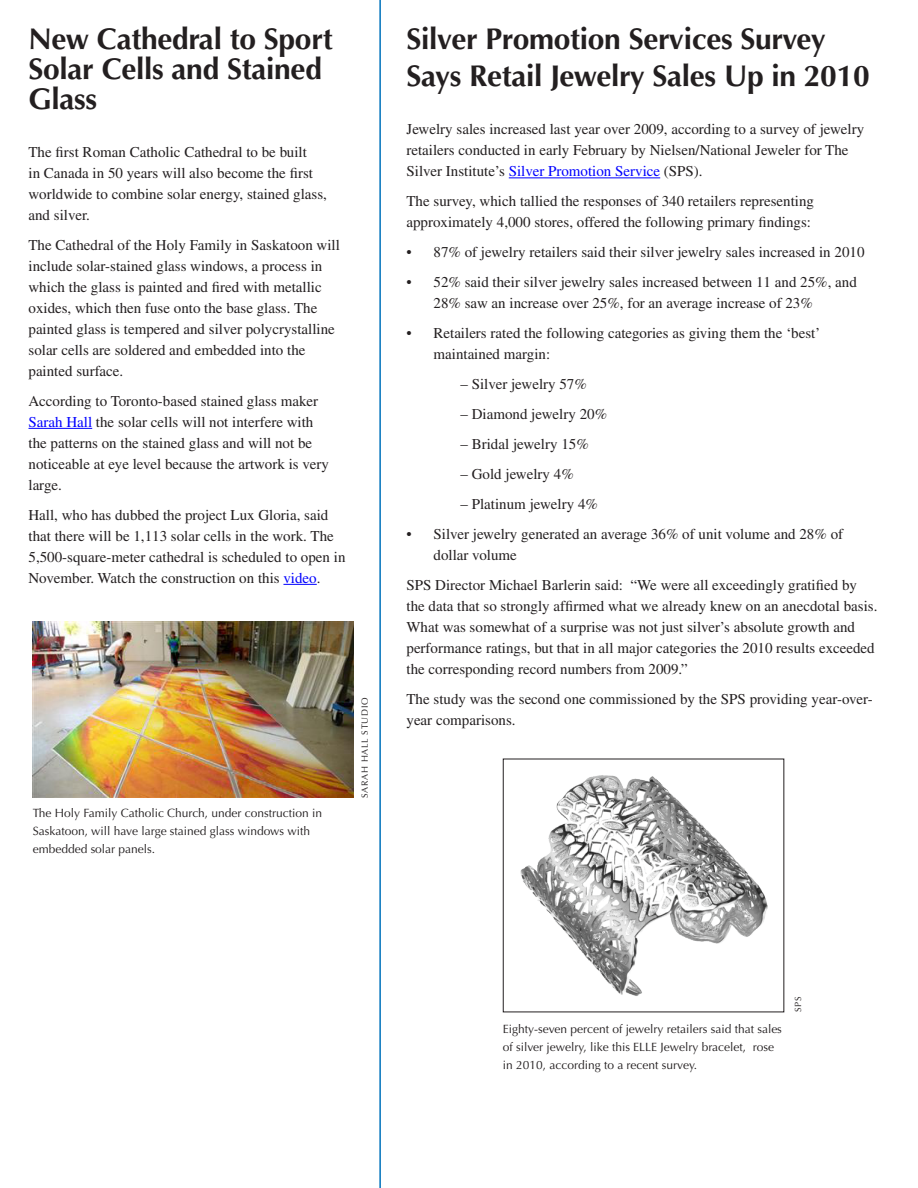
<style>
.page{position:relative;width:918px;height:1188px;background:#fff}
.page>*{position:absolute;margin:0;border:0;box-sizing:border-box;transform-origin:0 0}
.t1{font:700 30px/30px "Optima";letter-spacing:-.01em;color:#231f20}
.t2{font:15px/21px "Times";color:#231f20}
.t3{font:12px/18px "Optima";color:#231f20}
.t4{font:9px "Optima";letter-spacing:.075em;color:#231f20}
.s1{color:#00f}
</style>
<div class="page">
<hr style="left:28px;top:428px;width:64px;height:1px;background:#00f">
<hr style="left:283px;top:584px;width:34px;height:1px;background:#00f">
<hr style="left:509px;top:177px;width:151px;height:1px;background:#00f">
<hr style="left:379px;top:0;width:2px;height:1188px;background:#0072bc">
<img style="left:33px;top:621px;width:321px;height:177px">
<img style="left:520px;top:775px;width:248px;height:221px">
<h1 class="t1" style="left:28px;top:24px;width:306px">New Cathedral to Sport<br>Solar Cells and Stained<br>Glass</h1>
<p class="t2" style="left:28px;top:141px;width:300px">The first Roman Catholic Cathedral to be built<br>in Canada in 50 years will also become the first worldwide to combine solar energy, stained glass, and silver.</p>
<p class="t2" style="left:28px;top:234px;width:313px">The Cathedral of the Holy Family in Saskatoon will include solar-stained glass windows, a process in which the glass is painted and fired with metallic oxides, which then fuse onto the base glass. The painted glass is tempered and silver polycrystalline solar cells are soldered and embedded into the painted surface.</p>
<p class="t2" style="left:28px;top:390px;width:302px">According to Toronto-based stained glass maker <span class="s1">Sarah Hall</span> the solar cells will not interfere with the patterns on the stained glass and will not be noticeable at eye level because the artwork is very large.</p>
<p class="t2" style="left:28px;top:504px;width:319px">Hall, who has dubbed the project Lux Gloria, said that there will be 1,113 solar cells in the work. The 5,500-square-meter cathedral is scheduled to open in November. Watch the construction on this <span class="s1">video</span>.</p>
<p class="t3" style="left:33px;top:804px;width:291px">The Holy Family Catholic Church, under construction in<br>Saskatoon, will have large stained glass windows with embedded solar panels.</p>
<p class="t4" style="left:359px;top:798px;width:102px;rotate:-90deg">Sarah Hall Studio</p>
<h1 class="t1" style="left:406px;top:20px;width:465px;line-height:37.5px">Silver Promotion Services Survey<br>Says Retail Jewelry Sales Up in 2010</h1>
<p class="t2" style="left:406px;top:119px;width:459px">Jewelry sales increased last year over 2009, according to a survey of jewelry retailers conducted in early February by Nielsen/National Jeweler for The<br>Silver Institute’s <span class="s1">Silver Promotion Service</span> (SPS).</p>
<p class="t2" style="left:406px;top:191px;width:409px">The survey, which tallied the responses of 340 retailers representing approximately 4,000 stores, offered the following primary findings:</p>
<p class="t2" style="left:406px;top:242px;width:460px">• 87% of jewelry retailers said their silver jewelry sales increased in 2010</p>
<p class="t2" style="left:434px;top:272px;width:425px;text-indent:-27px">• 52% said their silver jewelry sales increased between 11 and 25%, and<br>28% saw an increase over 25%, for an average increase of 23%</p>
<p class="t2" style="left:434px;top:323px;width:388px;text-indent:-27px">• Retailers rated the following categories as giving them the ‘best’ maintained margin:</p>
<p class="t2" style="left:460px;top:374px;width:128px">– Silver jewelry 57%</p>
<p class="t2" style="left:460px;top:404px;width:148px">– Diamond jewelry 20%</p>
<p class="t2" style="left:460px;top:434px;width:130px">– Bridal jewelry 15%</p>
<p class="t2" style="left:460px;top:464px;width:115px">– Gold jewelry 4%</p>
<p class="t2" style="left:460px;top:494px;width:139px">– Platinum jewelry 4%</p>
<p class="t2" style="left:434px;top:524px;width:411px;text-indent:-27px">• Silver jewelry generated an average 36% of unit volume and 28% of dollar volume</p>
<p class="t2" style="left:406px;top:575px;width:473px">SPS Director Michael Barlerin said: “We were all exceedingly gratified by the data that so strongly affirmed what we already knew on an anecdotal basis.<br>What was somewhat of a surprise was not just silver’s absolute growth and performance ratings, but that in all major categories the 2010 results exceeded the corresponding record numbers from 2009.”</p>
<p class="t2" style="left:406px;top:689px;width:468px">The study was the second one commissioned by the SPS providing year-over&shy;year comparisons.</p>
<p class="t3" style="left:503px;top:1020px;width:281px">Eighty-seven percent of jewelry retailers said that sales of silver jewelry, like this ELL E Jewelry bracelet, rose in 2010, according to a recent survey.</p>
<p class="t4" style="left:793px;top:1012px;width:17px;rotate:-90deg">SPS</p>
</div>
